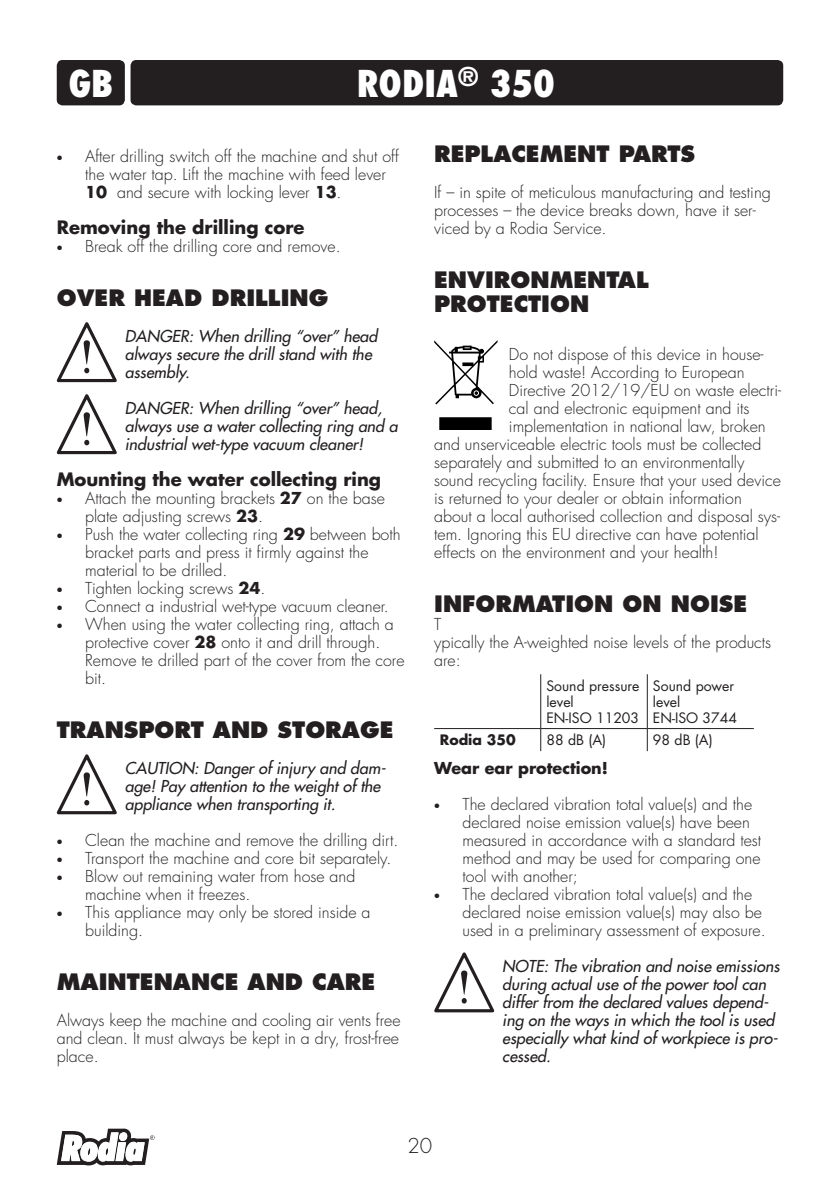
<style>
.page{position:relative;width:840px;height:1191px;background:#fff}
.page>*{position:absolute;margin:0;border:0;box-sizing:border-box;transform-origin:0 0}
.t1{font:800 condensed 36px "Futura";color:#fff}
.t2{font:800 22px/24px "Futura";color:#231f20}
.t3{font:300 20px "Futura";color:#231f20}
.t4{font:700 18px "Futura";color:#231f20}
.t5{font:300 16px/18px "Futura";color:#231f20}
.t6{font:italic 16px/18px "Futura";color:#231f20}
.t7{font:700 16px "Futura";color:#231f20}
.t8{font:14px/16px "Futura";color:#231f20}
.t9{font:700 14px "Futura";color:#231f20}
.s1{font-family:"Myriad Pro";font-weight:900}
.s2{font-weight:700}
</style>
<div class="page">
<div style="left:130px;top:60px;width:652px;height:45px;background:#231f20;border-radius:6px"></div>
<div style="left:57px;top:60px;width:68px;height:45px;background:#231f20;border-radius:6px"></div>
<svg style="left:57px;top:1128px;width:97px;height:37px"></svg>
<svg style="left:57px;top:322px;width:60px;height:60px"></svg>
<svg style="left:57px;top:394px;width:60px;height:60px"></svg>
<svg style="left:57px;top:754px;width:60px;height:60px"></svg>
<svg style="left:434px;top:340px;width:63px;height:90px"></svg>
<hr style="left:540px;top:674px;width:1px;height:54px;background:#231f20">
<hr style="left:646px;top:674px;width:1px;height:54px;background:#231f20">
<hr style="left:434px;top:728px;width:106px;height:1px;background:#231f20">
<hr style="left:540px;top:728px;width:107px;height:1px;background:#231f20">
<svg style="left:540px;top:729px;width:1px;height:22px"></svg>
<hr style="left:647px;top:728px;width:106px;height:1px;background:#231f20">
<svg style="left:646px;top:729px;width:1px;height:22px"></svg>
<svg style="left:434px;top:952px;width:60px;height:60px"></svg>
<h1 class="t1" style="left:68px;top:61px;width:46px">GB</h1>
<h1 class="t1" style="left:356px;top:61px;width:199px">RODIA<sup>®</sup> 350</h1>
<p class="t5" style="left:85px;top:147px;width:315px;text-indent:-28px"><span class="s1">•</span> After drilling switch off the machine and shut off the water tap. Lift the machine with feed lever<br><span class="s2">10</span> and secure with locking lever <span class="s2">13</span>.</p>
<p class="t4" style="left:57px;top:215px;width:249px">Removing the drilling core</p>
<p class="t5" style="left:57px;top:237px;width:285px"><span class="s1">•</span> Break off the drilling core and remove.</p>
<h2 class="t2" style="left:57px;top:286px;width:273px">OVER HEAD DRILLING</h2>
<p class="t6" style="left:125px;top:327px;width:254px">DANGER: When drilling “over” head always secure the drill stand with the assembly.</p>
<p class="t6" style="left:125px;top:399px;width:274px">DANGER: When drilling “over” head, always use a water collecting ring and a industrial wet-type vacuum cleaner!</p>
<p class="t4" style="left:57px;top:467px;width:326px">Mounting the water collecting ring</p>
<p class="t5" style="left:85px;top:489px;width:301px;text-indent:-28px"><span class="s1">•</span> Attach the mounting brackets <span class="s2">27</span> on the base plate adjusting screws <span class="s2">23</span>.</p>
<p class="t5" style="left:85px;top:525px;width:317px;text-indent:-28px"><span class="s1">•</span> Push the water collecting ring <span class="s2">29</span> between both bracket parts and press it firmly against the material to be drilled.</p>
<p class="t5" style="left:57px;top:579px;width:210px"><span class="s1">•</span> Tighten locking screws <span class="s2">24</span>.</p>
<p class="t5" style="left:57px;top:597px;width:333px"><span class="s1">•</span> Connect a industrial wet-type vacuum cleaner.</p>
<p class="t5" style="left:85px;top:615px;width:321px;text-indent:-28px"><span class="s1">•</span> When using the water collecting ring, attach a protective cover <span class="s2">28</span> onto it and drill through.<br>Remove te drilled part of the cover from the core bit.</p>
<h2 class="t2" style="left:57px;top:718px;width:338px">TRANSPORT AND STORAGE</h2>
<p class="t6" style="left:125px;top:759px;width:262px">CAUTION: Danger of injury and dam&shy;age! Pay attention to the weight of the appliance when transporting it.</p>
<p class="t5" style="left:57px;top:831px;width:343px"><span class="s1">•</span> Clean the machine and remove the drilling dirt.</p>
<p class="t5" style="left:57px;top:849px;width:336px"><span class="s1">•</span> Transport the machine and core bit separately.</p>
<p class="t5" style="left:85px;top:867px;width:271px;text-indent:-28px"><span class="s1">•</span> Blow out remaining water from hose and machine when it freezes.</p>
<p class="t5" style="left:85px;top:903px;width:287px;text-indent:-28px"><span class="s1">•</span> This appliance may only be stored inside a building.</p>
<h2 class="t2" style="left:57px;top:970px;width:320px">MAINTENANCE AND CARE</h2>
<p class="t5" style="left:57px;top:1011px;width:345px;text-align:justify">Always keep the machine and cooling air vents free and clean. It must always be kept in a dry, frost-free place.</p>
<h2 class="t2" style="left:434px;top:142px;width:262px">REPLACEMENT PARTS</h2>
<p class="t5" style="left:434px;top:183px;width:338px">If – in spite of meticulous manufacturing and testing processes – the device breaks down, have it ser&shy;viced by a Rodia Service.</p>
<h2 class="t2" style="left:434px;top:268px;width:216px">ENVIRONMENTAL<br>PROTECTION</h2>
<p class="t5" style="left:508px;top:345px;width:256px">Do not dispose of this device in house-</p>
<p class="t5" style="left:508px;top:363px;width:237px">hold waste! According to European</p>
<p class="t5" style="left:508px;top:381px;width:273px">Directive 2012/19/EU on waste electri-</p>
<p class="t5" style="left:508px;top:399px;width:242px">cal and electronic equipment and its</p>
<p class="t5" style="left:508px;top:417px;width:258px">implementation in national law, broken</p>
<p class="t5" style="left:434px;top:435px;width:328px">and unserviceable electric tools must be collected</p>
<p class="t5" style="left:434px;top:453px;width:312px">separately and submitted to an environmentally</p>
<p class="t5" style="left:434px;top:471px;width:348px">sound recycling facility. Ensure that your used device</p>
<p class="t5" style="left:434px;top:489px;width:309px">is returned to your dealer or obtain information</p>
<p class="t5" style="left:434px;top:507px;width:347px">about a local authorised collection and disposal sys-</p>
<p class="t5" style="left:434px;top:525px;width:326px">tem. Ignoring this EU directive can have potential</p>
<p class="t5" style="left:434px;top:543px;width:285px">effects on the environment and your health!</p>
<h2 class="t2" style="left:434px;top:592px;width:314px">INFORMATION ON NOISE</h2>
<p class="t5" style="left:434px;top:615px;width:338px">T<br>ypically the A-weighted noise levels of the products are:</p>
<p class="t8" style="left:546px;top:677px;width:94px">Sound pressure level<br>EN-ISO 11203</p>
<p class="t8" style="left:652px;top:677px;width:86px">Sound power level<br>EN-ISO 3744</p>
<p class="t9" style="left:439px;top:730px;width:77px">Rodia 350</p>
<p class="t8" style="left:546px;top:732px;width:61px">88 dB (A)</p>
<p class="t8" style="left:652px;top:732px;width:61px">98 dB (A)</p>
<p class="t7" style="left:434px;top:757px;width:175px">Wear ear protection!</p>
<p class="t5" style="left:462px;top:795px;width:300px;text-indent:-28px"><span class="s1">•</span> The declared vibration total value(s) and the declared noise emission value(s) have been measured in accordance with a standard test method and may be used for comparing one tool with another;</p>
<p class="t5" style="left:462px;top:885px;width:304px;text-indent:-28px"><span class="s1">•</span> The declared vibration total value(s) and the declared noise emission value(s) may also be used in a preliminary assessment of exposure.</p>
<p class="t6" style="left:502px;top:957px;width:278px">NOTE: The vibration and noise emissions during actual use of the power tool can differ from the declared values depend&shy;ing on the ways in which the tool is used especially what kind of workpiece is pro&shy;cessed.</p>
<p class="t3" style="left:407px;top:1133px;width:26px">20</p>
</div>
